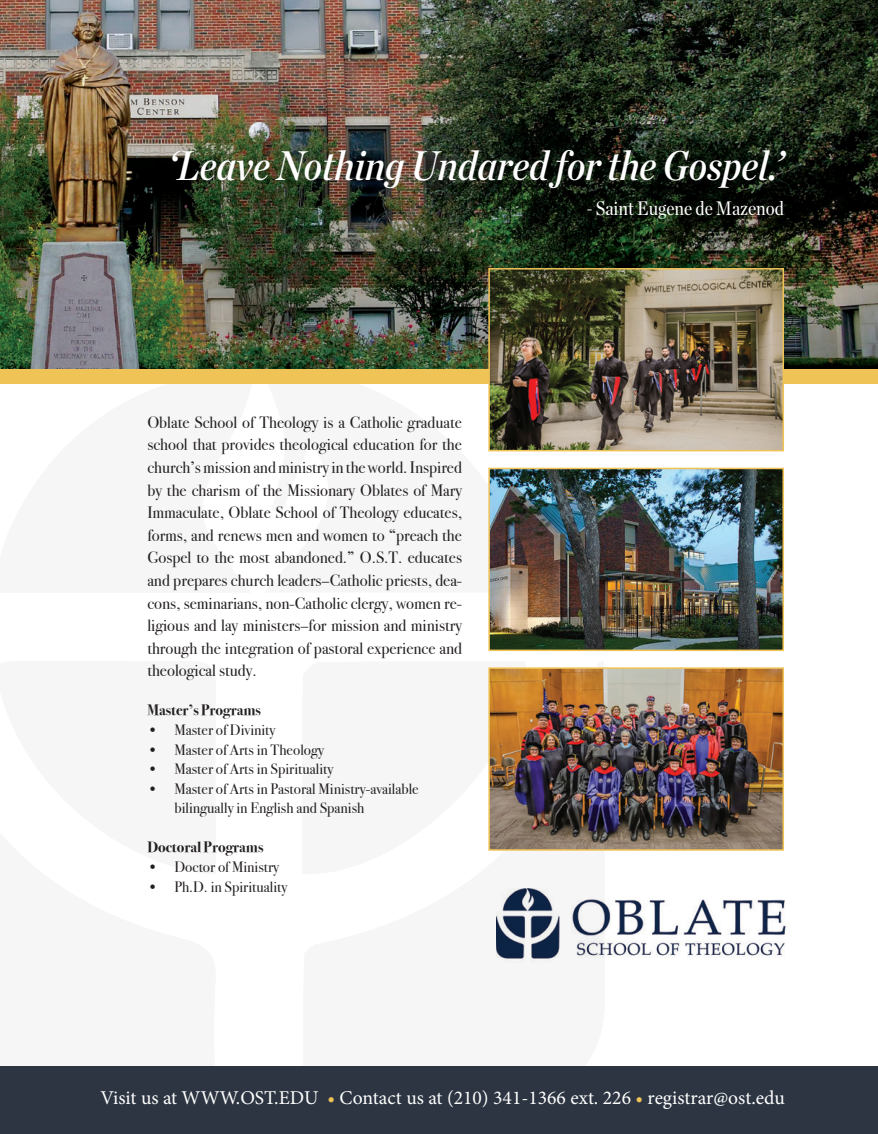
<style>
.page{position:relative;width:878px;height:1134px;background:#fff}
.page>*{position:absolute;margin:0;border:0;box-sizing:border-box;transform-origin:0 0}
.t1{font:italic 41.85px "Chronicle Deck Cond Semi";color:#fff}
.t2{font:19.8px "Chronicle Deck Cond";color:#fff}
.t3{font:19.65px "Minion Pro";color:#fff}
.t4{font:16.5px/22.6px "Bodoni Svty Two ITCTT";color:#231f20;text-align:justify}
.t5{font:15px/19.6px "Bodoni Svty Two ITCTT";color:#231f20}
.t6{font:700 15px "Bodoni Svty Two ITCTT";color:#231f20}
.s1{color:#f0c357}
</style>
<div class="page">
<img style="left:0;top:0;width:878px;height:369px">
<img style="left:496px;top:888px;width:291px;height:74px">
<div style="left:0;top:369px;width:878px;height:15px;background:#f0c357"></div>
<div style="left:0;top:1067px;width:878px;height:67px;background:#2c3541"></div>
<img style="left:491px;top:271px;width:290px;height:177px">
<div style="left:488px;top:268px;width:296px;height:183px;border:2px solid #f0c357"></div>
<img style="left:491px;top:471px;width:290px;height:177px">
<div style="left:488px;top:468px;width:296px;height:183px;border:2px solid #f0c357"></div>
<img style="left:491px;top:670px;width:290px;height:178px">
<div style="left:488px;top:667px;width:296px;height:184px;border:2px solid #f0c357"></div>
<h1 class="t1" style="left:168px;top:133px;width:617px">‘Leave Nothing Undared for the Gospel.’</h1>
<p class="t2" style="left:586px;top:193px;width:199px">- Saint Eugene de Mazenod</p>
<p class="t4" style="left:147px;top:409px;width:316px">Oblate School of Theology is a Catholic graduate school that provides theological education for the church’s mission and ministry in the world. Inspired by the charism of the Missionary Oblates of Mary Immaculate, Oblate School of Theology educates, forms, and renews men and women to “preach the Gospel to the most abandoned.” O.S.T. educates and prepares church leaders–Catholic priests, dea&shy;cons, seminarians, non-Catholic clergy, women re&shy;ligious and lay ministers–for mission and ministry through the integration of pastoral experience and theological study.</p>
<p class="t6" style="left:147px;top:698px;width:115px">Master’s Programs</p>
<p class="t5" style="left:147px;top:719px;width:130px">• Master of Divinity</p>
<p class="t5" style="left:147px;top:738px;width:178px">• Master of Arts in Theology</p>
<p class="t5" style="left:147px;top:758px;width:187px">• Master of Arts in Spirituality</p>
<p class="t5" style="left:174px;top:777px;width:246px;text-indent:-27px">• Master of Arts in Pastoral Ministry-available bilingually in English and Spanish</p>
<p class="t6" style="left:147px;top:835px;width:117px">Doctoral Programs</p>
<p class="t5" style="left:147px;top:856px;width:133px">• Doctor of Ministry</p>
<p class="t5" style="left:147px;top:875px;width:141px">• Ph.D. in Spirituality</p>
<p class="t3" style="left:100px;top:1085px;width:686px">Visit us at WWW.OST.EDU <span class="s1">•</span> Contact us at (210) 341-1366 ext. 226 <span class="s1">•</span> registrar@ost.edu</p>
</div>
